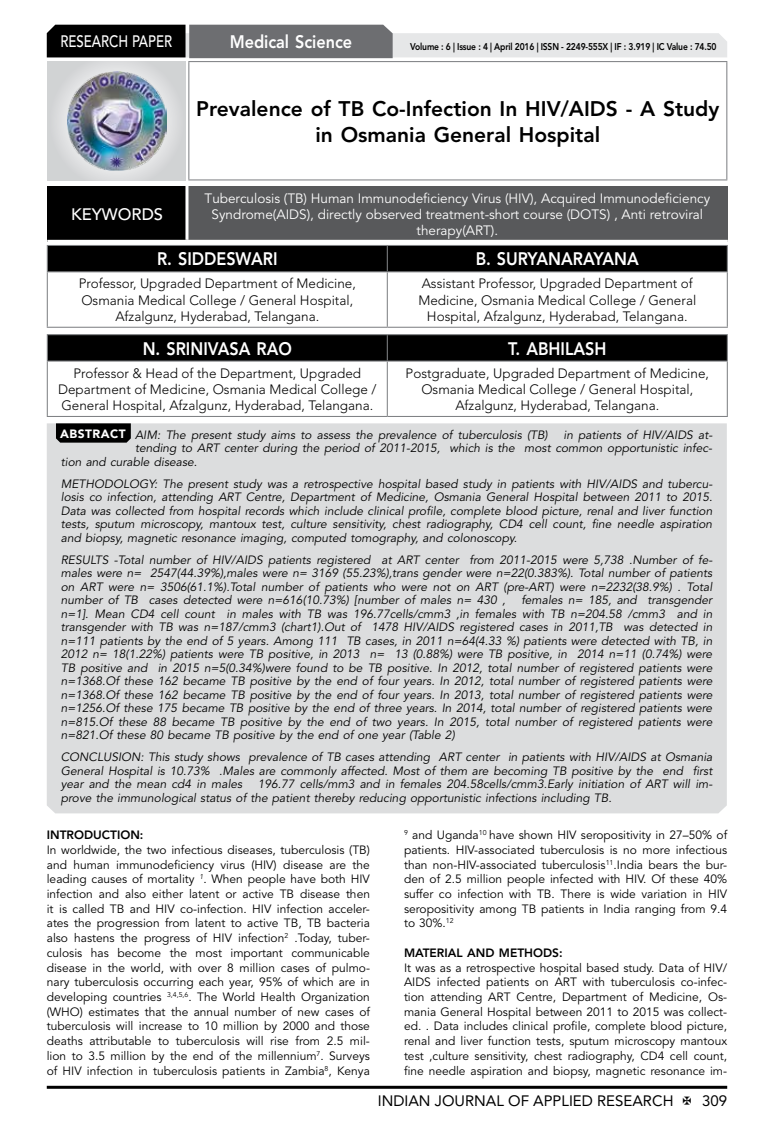
<style>
.page{position:relative;width:774px;height:1136px;background:#fff}
.page>*{position:absolute;margin:0;border:0;box-sizing:border-box;transform-origin:0 0}
.t1{font:800 21px/26.2px "Avenir LT Std";color:#000;text-align:center}
.t2{font:800 18px "Avenir LT Std";color:#fff;scale:.9 1}
.t3{font:500 16.5px "Avenir LT Std";color:#fff;scale:.8 1}
.t4{font:500 16.5px "Avenir LT Std";color:#fff}
.t5{font:15px "Avenir LT Std";color:#000}
.t6{font:300 13.5px/16.2px "Avenir LT Std";color:#000;text-align:center}
.t7{font:13.5px/16.2px "Avenir LT Std";color:#fff;text-align:center}
.t8{font:italic 12px/13.5px "Avenir LT Std";color:#000;text-align:justify}
.t9{font:12px/14.7px "Avenir LT Std";color:#000;text-align:justify}
.t10{font:800 12px "Avenir LT Std";color:#000}
.t11{font:800 9.75px "Avenir LT Std";letter-spacing:-.02em;color:#000;scale:.87 1}
.s1{font-weight:900;font-style:normal;color:#fff}
</style>
<div class="page">
<hr style="left:47px;top:1085px;width:680px;height:3px;background:#000">
<div style="left:48px;top:62px;width:137px;height:118px;background:linear-gradient(to right,#d9dadb,#d9dadb)"></div>
<img style="left:68px;top:71px;width:99px;height:100px">
<svg style="left:47px;top:25px;width:680px;height:33px;background:#979899"></svg>
<hr style="left:188px;top:61px;width:539px;height:1px;background:#808285">
<hr style="left:188px;top:62px;width:1px;height:117px;background:#808285">
<hr style="left:726px;top:62px;width:1px;height:117px;background:#808285">
<hr style="left:188px;top:179px;width:539px;height:1px;background:#808285">
<div style="left:47px;top:245px;width:681px;height:26px;background:#000"></div>
<hr style="left:47px;top:271px;width:340px;height:1px;background:#808285">
<hr style="left:47px;top:272px;width:1px;height:55px;background:#808285">
<hr style="left:387px;top:271px;width:341px;height:1px;background:#808285">
<hr style="left:387px;top:272px;width:1px;height:55px;background:#808285">
<hr style="left:727px;top:272px;width:1px;height:55px;background:#808285">
<hr style="left:47px;top:327px;width:340px;height:1px;background:#808285">
<hr style="left:387px;top:327px;width:341px;height:1px;background:#808285">
<svg style="left:47px;top:334px;width:681px;height:26px;background:#060607"></svg>
<hr style="left:47px;top:360px;width:340px;height:1px;background:#808285">
<hr style="left:47px;top:361px;width:1px;height:55px;background:#808285">
<hr style="left:387px;top:360px;width:341px;height:1px;background:#808285">
<hr style="left:387px;top:361px;width:1px;height:55px;background:#808285">
<hr style="left:727px;top:361px;width:1px;height:55px;background:#808285">
<hr style="left:47px;top:416px;width:340px;height:1px;background:#808285">
<hr style="left:387px;top:416px;width:341px;height:1px;background:#808285">
<div style="left:47px;top:186px;width:140px;height:55px;background:#000"></div>
<div style="left:187px;top:186px;width:541px;height:55px;background:#58595b"></div>
<hr style="left:185px;top:186px;width:3px;height:54px;background:#fff">
<hr style="left:47px;top:240px;width:140px;height:3px;background:#fff">
<hr style="left:187px;top:240px;width:541px;height:3px;background:#fff">
<div style="left:47px;top:423px;width:680px;height:390px;background:#dcddde"></div>
<svg style="left:56px;top:423px;width:75px;height:19px"></svg>
<h3 class="t3" style="left:60px;top:32px;width:139px">RESEARCH PAPER</h3>
<h3 class="t4" style="left:71px;top:204px;width:94px">KEYWORDS</h3>
<h2 class="t2" style="left:230px;top:31px;width:138px">Medical Science</h2>
<p class="t11" style="left:410px;top:41px;width:354px">Volume : 6 | Issue : 4 | April 2016 | ISSN - 2249-555X | IF : 3.919 | IC Value : 74.50</p>
<h1 class="t1" style="left:196px;top:95px;width:525px">Prevalence of TB Co-Infection In HIV/AIDS - A Study in Osmania General Hospital</h1>
<p class="t7" style="left:205px;top:190px;width:507px">Tuberculosis (TB) Human Immunodeficiency Virus (HIV), Acquired Immunodeficiency<br>Syndrome(AIDS), directly observed treatment-short course (DOTS) , Anti retroviral therapy(ART).</p>
<h2 class="t2" style="left:157px;top:248px;width:135px">R. SIDDESWARI</h2>
<h2 class="t2" style="left:476px;top:248px;width:183px">B. SURYANARAYANA</h2>
<p class="t6" style="left:79px;top:276px;width:279px">Professor, Upgraded Department of Medicine,<br>Osmania Medical College / General Hospital,<br>Afzalgunz, Hyderabad, Telangana.</p>
<p class="t6" style="left:418px;top:276px;width:279px">Assistant Professor, Upgraded Department of<br>Medicine, Osmania Medical College / General<br>Hospital, Afzalgunz, Hyderabad, Telangana.</p>
<h2 class="t2" style="left:143px;top:338px;width:167px">N. SRINIVASA RAO</h2>
<h2 class="t2" style="left:508px;top:338px;width:111px">T. ABHILASH</h2>
<p class="t6" style="left:58px;top:365px;width:320px">Professor &amp; Head of the Department, Upgraded<br>Department of Medicine, Osmania Medical College /<br>General Hospital, Afzalgunz, Hyderabad, Telangana.</p>
<p class="t6" style="left:406px;top:365px;width:305px">Postgraduate, Upgraded Department of Medicine,<br>Osmania Medical College / General Hospital,<br>Afzalgunz, Hyderabad, Telangana.</p>
<p class="t8" style="left:60px;top:428px;width:489px"><span class="s1">ABSTRACT</span> AIM: The present study aims to assess the prevalence of tuberculosis (TB)</p>
<p class="t8" style="left:563px;top:428px;width:150px">in patients of HIV/AIDS at-</p>
<p class="t8" style="left:135px;top:441px;width:579px">tending to ART center during the period of 2011-2015, which is the most common opportunistic infec-</p>
<p class="t8" style="left:61px;top:455px;width:138px">tion and curable disease.</p>
<p class="t8" style="left:61px;top:477px;width:653px">METHODOLOGY: The present study was a retrospective hospital based study in patients with HIV/AIDS and tubercu&shy;losis co infection, attending ART Centre, Department of Medicine, Osmania General Hospital between 2011 to 2015.<br>Data was collected from hospital records which include clinical profile, complete blood picture, renal and liver function tests, sputum microscopy, mantoux test, culture sensitivity, chest radiography, CD4 cell count, fine needle aspiration and biopsy, magnetic resonance imaging, computed tomography, and colonoscopy.</p>
<p class="t8" style="left:61px;top:553px;width:653px">RESULTS -Total number of HIV/AIDS patients registered at ART center from 2011-2015 were 5,738 .Number of fe&shy;males were n= 2547(44.39%),males were n= 3169 (55.23%),trans gender were n=22(0.383%). Total number of patients on ART were n= 3506(61.1%).Total number of patients who were not on ART (pre-ART) were n=2232(38.9%) . Total number of TB cases detected were n=616(10.73%) [number of males n= 430 ,</p>
<p class="t8" style="left:61px;top:593px;width:653px;text-indent:460px">females n= 185, and transgender n=1]. Mean CD4 cell count in males with TB was 196.77cells/cmm3 ,in females with TB n=204.58 /cmm3 and in transgender with TB was n=187/cmm3 (chart1).Out of 1478 HIV/AIDS registered cases in 2011,TB was detected in n=111 patients by the end of 5 years. Among 111 TB cases, in 2011 n=64(4.33 %) patients were detected with TB, in 2012 n= 18(1.22%) patients were TB positive, in 2013 n= 13 (0.88%) were TB positive, in 2014 n=11 (0.74%) were TB positive and in 2015 n=5(0.34%)were found to be TB positive. In 2012, total number of registered patients were n=1368.Of these 162 became TB positive by the end of four years. In 2012, total number of registered patients were n=1368.Of these 162 became TB positive by the end of four years. In 2013, total number of registered patients were n=1256.Of these 175 became TB positive by the end of three years. In 2014, total number of registered patients were n=815.Of these 88 became TB positive by the end of two years. In 2015, total number of registered patients were n=821.Of these 80 became TB positive by the end of one year (Table 2)</p>
<p class="t8" style="left:61px;top:750px;width:653px">CONCLUSION: This study shows prevalence of TB cases attending ART center in patients with HIV/AIDS at Osmania General Hospital is 10.73% .Males are commonly affected. Most of them are becoming TB positive by the end first year and the mean cd4 in males</p>
<p class="t8" style="left:61px;top:777px;width:653px;text-indent:197px">196.77 cells/mm3 and in females 204.58cells/cmm3.Early initiation of ART will im&shy;prove the immunological status of the patient thereby reducing opportunistic infections including TB.</p>
<p class="t10" style="left:47px;top:827px;width:98px">INTRODUCTION:</p>
<p class="t9" style="left:47px;top:842px;width:325px">In worldwide, the two infectious diseases, tuberculosis (TB) and human immunodeficiency virus (HIV) disease are the leading causes of mortality <sup>1</sup>. When people have both HIV infection and also either latent or active TB disease then it is called TB and HIV co-infection. HIV infection acceler&shy;ates the progression from latent to active TB, TB bacteria also hastens the progress of HIV infection<sup>2</sup> .Today, tuber&shy;culosis has become the most important communicable disease in the world, with over 8 million cases of pulmo&shy;nary tuberculosis occurring each year, 95% of which are in developing countries <sup>3,4,5,6</sup>. The World Health Organization (WHO) estimates that the annual number of new cases of tuberculosis will increase to 10 million by 2000 and those deaths attributable to tuberculosis will rise from 2.5 mil&shy;lion to 3.5 million by the end of the millennium<sup>7</sup>. Surveys of HIV infection in tuberculosis patients in Zambia<sup>8</sup>, Kenya</p>
<p class="t9" style="left:404px;top:827px;width:325px"><sup>9</sup> and Uganda<sup>10</sup> have shown HIV seropositivity in 27–50% of patients. HIV-associated tuberculosis is no more infectious than non-HIV-associated tuberculosis<sup>11</sup>.India bears the bur&shy;den of 2.5 million people infected with HIV. Of these 40% suffer co infection with TB. There is wide variation in HIV seropositivity among TB patients in India ranging from 9.4 to 30%.<sup>12</sup></p>
<p class="t10" style="left:404px;top:945px;width:160px">MATERIAL AND METHODS:</p>
<p class="t9" style="left:404px;top:960px;width:325px">It was as a retrospective hospital based study. Data of HIV/ AIDS infected patients on ART with tuberculosis co-infec&shy;tion attending ART Centre, Department of Medicine, Os&shy;mania General Hospital between 2011 to 2015 was collect&shy;ed. . Data includes clinical profile, complete blood picture, renal and liver function tests, sputum microscopy mantoux test ,culture sensitivity, chest radiography, CD4 cell count, fine needle aspiration and biopsy, magnetic resonance im-</p>
<p class="t5" style="left:378px;top:1091px;width:297px">INDIAN JOURNAL OF APPLIED RESEARCH</p>
<p class="t5" style="left:702px;top:1091px;width:27px">309</p>
</div>
